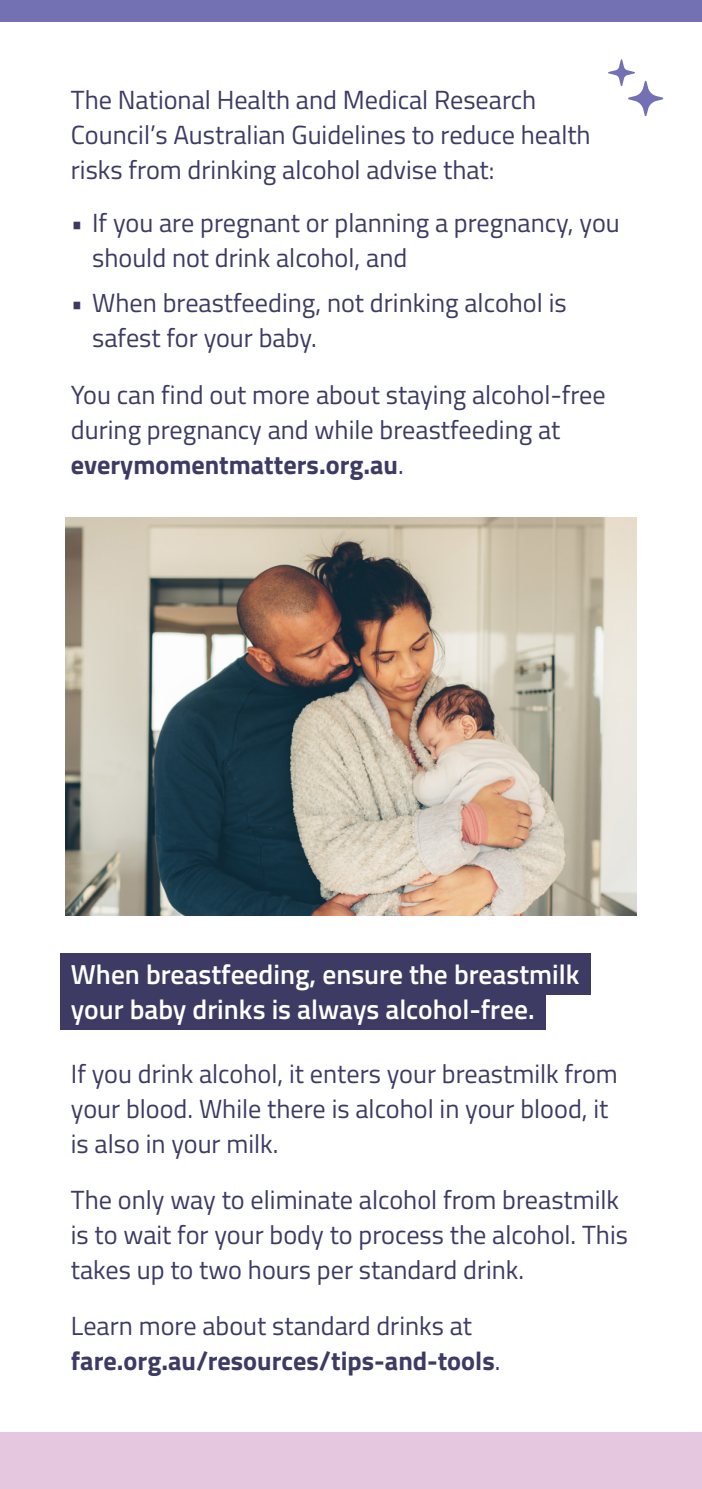
<style>
.page{position:relative;width:702px;height:1489px;background:#fff}
.page>*{position:absolute;margin:0;border:0;box-sizing:border-box;transform-origin:0 0}
.Bolded_section{font:600 27.5px "Titillium Web";color:#fff}
.Body{font:26.25px/35px "Titillium Web";color:#3d3b64}
.Body-2{font:700 26.25px/35px "Titillium Web";color:#3d3b64}
.s1{font-weight:700}
.s2{font-weight:400}
</style>
<div class="page">
<svg style="left:608px;top:59px;width:55px;height:57px"></svg>
<div style="left:0;top:1431px;width:702px;height:57px;background:#e5c7df"></div>
<div style="left:0;top:0;width:702px;height:21px;background:#7470b4"></div>
<img style="left:66px;top:517px;width:570px;height:398px">
<div style="left:60px;top:952px;width:530px;height:42px;background:#3d3b64"></div>
<div style="left:60px;top:987px;width:485px;height:42px;background:#3d3b64"></div>
<p class="Body" style="left:71px;top:81px;width:521px">The National Health and Medical Research<br>Council’s Australian Guidelines to reduce health risks from drinking alcohol advise that:</p>
<p class="Body" style="left:92px;top:204px;width:529px;text-indent:-21px">• If you are pregnant or planning a pregnancy, you should not drink alcohol, and</p>
<p class="Body" style="left:92px;top:284px;width:476px;text-indent:-21px">• When breastfeeding, not drinking alcohol is safest for your baby.</p>
<p class="Body" style="left:71px;top:376px;width:536px">You can find out more about staying alcohol-free during pregnancy and while breastfeeding at <span class="s1">everymomentmatters.org.au</span>.</p>
<p class="Bolded_section" style="left:71px;top:953px;width:510px">When breastfeeding, ensure the breastmilk</p>
<p class="Bolded_section" style="left:71px;top:988px;width:465px">your baby drinks is always alcohol-free.</p>
<p class="Body" style="left:71px;top:1054px;width:548px">If you drink alcohol, it enters your breastmilk from your blood. While there is alcohol in your blood, it is also in your milk.</p>
<p class="Body" style="left:71px;top:1180px;width:558px">The only way to eliminate alcohol from breastmilk is to wait for your body to process the alcohol. This takes up to two hours per standard drink.</p>
<p class="Body-2" style="left:71px;top:1306px;width:431px"><span class="s2">Learn more about standard drinks at </span>fare.org.au/resources/tips-and-tools<span class="s2">.</span></p>
</div>
